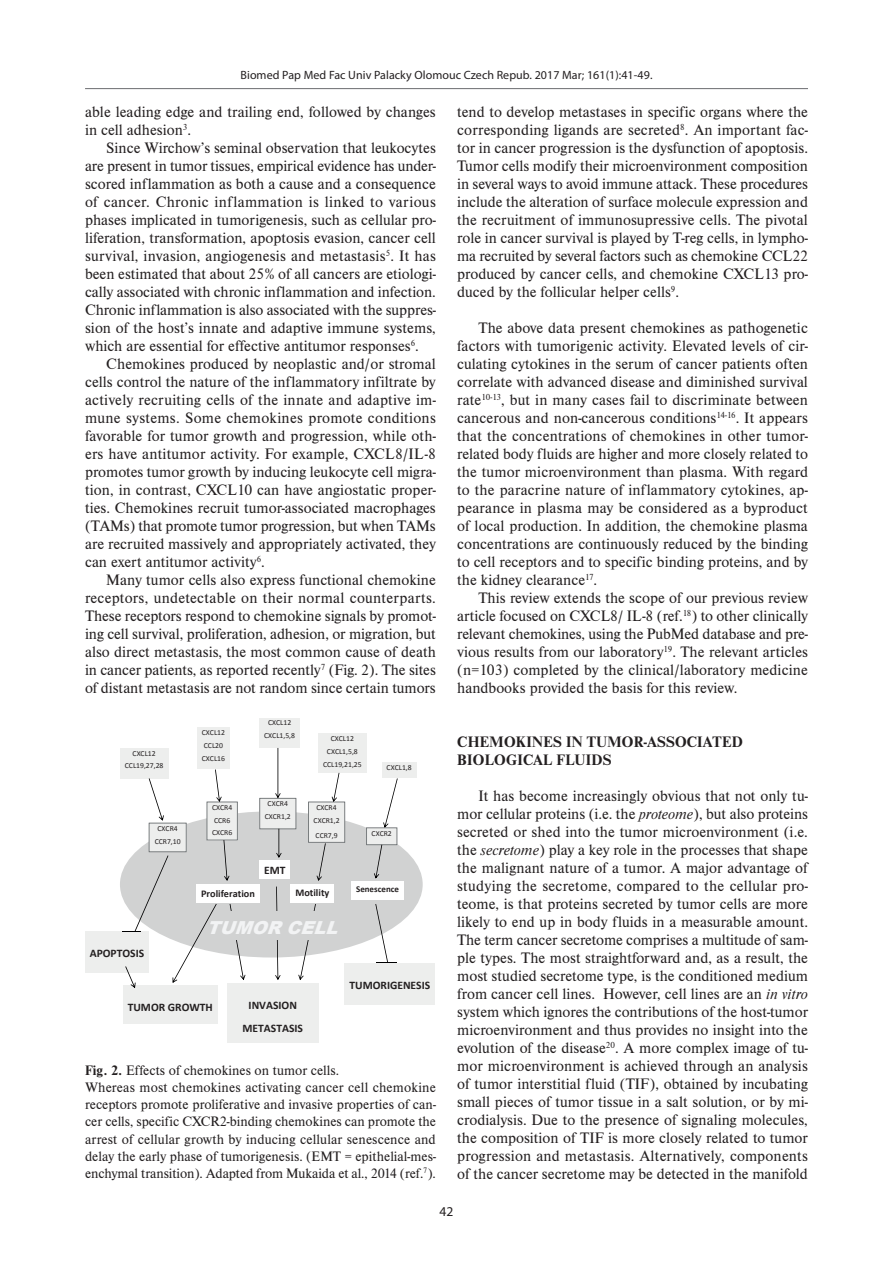
<style>
.page{position:relative;width:893px;height:1263px;background:#fff}
.page>*{position:absolute;margin:0;border:0;box-sizing:border-box;transform-origin:0 0}
.t1{font:italic 900 18px "Arial";color:#f2f3f4}
.t2{font:15.75px/18px "Nimbus Roman DOT";color:#231f20;text-align:justify}
.t3{font:700 15.75px/18px "Nimbus Roman DOT";letter-spacing:.015em;color:#231f20}
.t4{font:14.25px/17.1px "Nimbus Roman DOT";color:#231f20}
.t5{font:13.5px "Myriad Pro";color:#231f20}
.t6{font:12px "Myriad Pro";letter-spacing:.005em;color:#231f20}
.t7{font:700 11.55px/22.5px "Calibri";color:#231f20;text-align:center}
.t8{font:700 10.2px "Calibri";color:#231f20}
.t9{font:700 9px "Calibri";color:#231f20}
.t10{font:7.65px/12.8px "Calibri";color:#231f20;text-align:center}
.s1{font-weight:700}
.s2{font-style:italic}
</style>
<div class="page">
<hr style="left:85px;top:88px;width:723px;height:1px;background:#6c6d70">
<div style="left:120px;top:811px;width:303px;height:147px;background:#d1d2d2;border-radius:50%"></div>
<div style="left:259px;top:719px;width:41px;height:29px;background:#edeeed"></div>
<div style="left:259px;top:860px;width:31px;height:19px;background:#fff"></div>
<div style="left:196px;top:884px;width:64px;height:19px;background:#fff"></div>
<div style="left:291px;top:884px;width:43px;height:18px;background:#fff"></div>
<div style="left:351px;top:881px;width:53px;height:18px;background:#fff"></div>
<div style="left:227px;top:983px;width:91px;height:59px;background:#edeeed"></div>
<div style="left:85px;top:931px;width:64px;height:42px;background:#edeeed"></div>
<div style="left:345px;top:963px;width:90px;height:42px;background:#edeeed"></div>
<div style="left:197px;top:728px;width:33px;height:41px;background:#edeeed"></div>
<div style="left:120px;top:748px;width:48px;height:31px;background:#edeeed"></div>
<div style="left:318px;top:734px;width:48px;height:39px;background:#edeeed"></div>
<div style="left:382px;top:763px;width:34px;height:15px;background:#edeeed"></div>
<svg style="left:375px;top:904px;width:22px;height:59px"></svg>
<svg style="left:259px;top:748px;width:37px;height:110px"></svg>
<svg style="left:275px;top:887px;width:6px;height:93px"></svg>
<svg style="left:308px;top:773px;width:37px;height:108px"></svg>
<svg style="left:298px;top:904px;width:18px;height:76px"></svg>
<svg style="left:366px;top:778px;width:32px;height:101px"></svg>
<div style="left:202px;top:911px;width:144px;height:29px;background:#d1d2d2"></div>
<div style="left:123px;top:985px;width:95px;height:39px;background:#edeeed"></div>
<svg style="left:123px;top:770px;width:122px;height:218px"></svg>
<p class="t6" style="left:241px;top:71px;width:413px">Biomed Pap Med Fac Univ Palacky Olomouc Czech Repub. 2017 Mar; 161(1):41-49.</p>
<p class="t2" style="left:85px;top:104px;width:352px">able leading edge and trailing end, followed by changes in cell adhesion<sup>3</sup>.</p>
<p class="t2" style="left:85px;top:140px;width:352px;text-indent:21px">Since Wirchow’s seminal observation that leukocytes are present in tumor tissues, empirical evidence has under&shy;scored inflammation as both a cause and a consequence of cancer. Chronic inflammation is linked to various phases implicated in tumorigenesis, such as cellular pro&shy;liferation, transformation, apoptosis evasion, cancer cell survival, invasion, angiogenesis and metastasis<sup>5</sup>. It has been estimated that about 25% of all cancers are etiologi&shy;cally associated with chronic inflammation and infection.<br>Chronic inflammation is also associated with the suppres&shy;sion of the host’s innate and adaptive immune systems, which are essential for effective antitumor responses<sup>6</sup>.</p>
<p class="t2" style="left:85px;top:356px;width:352px;text-indent:21px">Chemokines produced by neoplastic and/or stromal cells control the nature of the inflammatory infiltrate by actively recruiting cells of the innate and adaptive im&shy;mune systems. Some chemokines promote conditions favorable for tumor growth and progression, while oth&shy;ers have antitumor activity. For example, CXCL8/IL-8 promotes tumor growth by inducing leukocyte cell migra&shy;tion, in contrast, CXCL10 can have angiostatic proper&shy;ties. Chemokines recruit tumor-associated macrophages (TAMs) that promote tumor progression, but when TAMs are recruited massively and appropriately activated, they can exert antitumor activity<sup>6</sup>.</p>
<p class="t2" style="left:85px;top:572px;width:352px;text-indent:21px">Many tumor cells also express functional chemokine receptors, undetectable on their normal counterparts.<br>These receptors respond to chemokine signals by promot&shy;ing cell survival, proliferation, adhesion, or migration, but also direct metastasis, the most common cause of death in cancer patients, as reported recently<sup>7</sup> (Fig. 2). The sites of distant metastasis are not random since certain tumors</p>
<p class="t10" style="left:264px;top:717px;width:32px">CXCL12<br>CXCL1,5,8</p>
<p class="t10" style="left:202px;top:727px;width:25px;text-align:left">CXCL12<br>CCL20<br>CXCL16</p>
<p class="t10" style="left:323px;top:733px;width:40px">CXCL12<br>CXCL1,5,8<br>CCL19,21,25</p>
<p class="t10" style="left:125px;top:747px;width:40px">CXCL12<br>CCL19,27,28</p>
<p class="t10" style="left:387px;top:762px;width:27px">CXCL1,8</p>
<p class="t10" style="left:155px;top:823px;width:27px">CXCR4<br>CCR7,10</p>
<p class="t7" style="left:90px;top:943px;width:56px">APOPTOSIS</p>
<p class="t10" style="left:212px;top:802px;width:22px;text-align:left">CXCR4<br>CCR6<br>CXCR6</p>
<p class="t10" style="left:265px;top:798px;width:28px">CXCR4<br>CXCR1,2</p>
<p class="t7" style="left:264px;top:859px;width:23px">EMT</p>
<p class="t10" style="left:314px;top:802px;width:28px">CXCR4<br>CXCR1,2</p>
<p class="t10" style="left:316px;top:829px;width:24px">CCR7,9</p>
<p class="t10" style="left:372px;top:827px;width:22px">CXCR2</p>
<p class="t8" style="left:201px;top:889px;width:55px">Proliferation</p>
<p class="t8" style="left:295px;top:889px;width:36px">Motility</p>
<p class="t1" style="left:207px;top:914px;width:140px">TUMORCELL</p>
<p class="t9" style="left:356px;top:885px;width:44px">Senescence</p>
<p class="t7" style="left:349px;top:975px;width:82px">TUMORIGENESIS</p>
<p class="t7" style="left:128px;top:997px;width:87px">TUMOR GROWTH</p>
<p class="t7" style="left:242px;top:995px;width:62px">INVASION<br>METASTASIS</p>
<p class="t4" style="left:85px;top:1063px;width:352px"><span class="s1">Fig. 2.</span> Effects of chemokines on tumor cells.<br>Whereas most chemokines activating cancer cell chemokine receptors promote proliferative and invasive properties of can&shy;cer cells, specific CXCR2-binding chemokines can promote the arrest of cellular growth by inducing cellular senescence and delay the early phase of tumorigenesis. (EMT = epithelial-mes&shy;enchymal transition). Adapted from Mukaida et al., 2014 (ref.<sup>7</sup>).</p>
<p class="t2" style="left:457px;top:104px;width:352px">tend to develop metastases in specific organs where the corresponding ligands are secreted<sup>8</sup>. An important fac&shy;tor in cancer progression is the dysfunction of apoptosis.<br>Tumor cells modify their microenvironment composition in several ways to avoid immune attack. These procedures include the alteration of surface molecule expression and the recruitment of immunosupressive cells. The pivotal role in cancer survival is played by T-reg cells, in lympho&shy;ma recruited by several factors such as chemokine CCL22 produced by cancer cells, and chemokine CXCL13 pro&shy;duced by the follicular helper cells<sup>9</sup>.</p>
<p class="t2" style="left:457px;top:320px;width:352px;text-indent:21px">The above data present chemokines as pathogenetic factors with tumorigenic activity. Elevated levels of cir&shy;culating cytokines in the serum of cancer patients often correlate with advanced disease and diminished survival rate<sup>10-13</sup>, but in many cases fail to discriminate between cancerous and non-cancerous conditions<sup>14-16</sup>. It appears that the concentrations of chemokines in other tumor&shy;related body fluids are higher and more closely related to the tumor microenvironment than plasma. With regard to the paracrine nature of inflammatory cytokines, ap&shy;pearance in plasma may be considered as a byproduct of local production. In addition, the chemokine plasma concentrations are continuously reduced by the binding to cell receptors and to specific binding proteins, and by the kidney clearance<sup>17</sup>.</p>
<p class="t2" style="left:457px;top:590px;width:352px;text-indent:21px">This review extends the scope of our previous review article focused on CXCL8/ IL-8 (ref.<sup>18</sup>) to other clinically relevant chemokines, using the PubMed database and pre&shy;vious results from our laboratory<sup>19</sup>. The relevant articles (n=103) completed by the clinical/laboratory medicine handbooks provided the basis for this review.</p>
<p class="t3" style="left:457px;top:734px;width:287px">CHEMOKINES IN TUMOR-ASSOCIATED<br>BIOLOGICAL FLUIDS</p>
<p class="t2" style="left:457px;top:788px;width:352px;text-indent:21px">It has become increasingly obvious that not only tu&shy;mor cellular proteins (i.e. the <span class="s2">proteome</span>), but also proteins secreted or shed into the tumor microenvironment (i.e. the <span class="s2">secretome</span>) play a key role in the processes that shape the malignant nature of a tumor. A major advantage of studying the secretome, compared to the cellular pro&shy;teome, is that proteins secreted by tumor cells are more likely to end up in body fluids in a measurable amount.<br>The term cancer secretome comprises a multitude of sam&shy;ple types. The most straightforward and, as a result, the most studied secretome type, is the conditioned medium from cancer cell lines. However, cell lines are an <span class="s2">in vitro </span>system which ignores the contributions of the host-tumor microenvironment and thus provides no insight into the evolution of the disease<sup>20</sup>. A more complex image of tu&shy;mor microenvironment is achieved through an analysis of tumor interstitial fluid (TIF), obtained by incubating small pieces of tumor tissue in a salt solution, or by mi&shy;crodialysis. Due to the presence of signaling molecules, the composition of TIF is more closely related to tumor progression and metastasis. Alternatively, components of the cancer secretome may be detected in the manifold</p>
<p class="t5" style="left:439px;top:1206px;width:15px">42</p>
</div>
